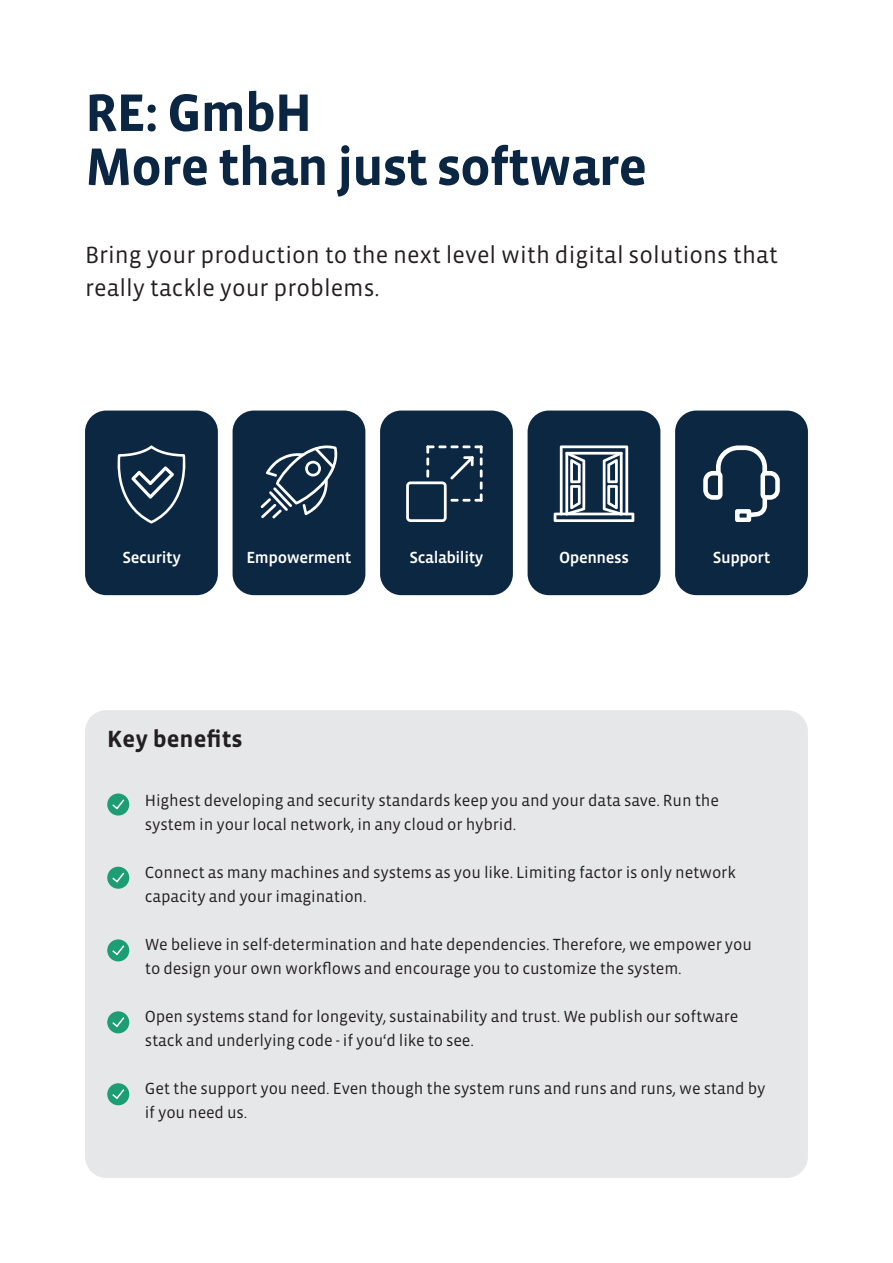
<style>
.page{position:relative;width:893px;height:1263px;background:#fff}
.page>*{position:absolute;margin:0;border:0;box-sizing:border-box;transform-origin:0 0}
.t1{font:700 54px/54px "Vista Sans OTCE";letter-spacing:-.025em;color:#0a2642}
.t2{font:24px/33px "Vista Sans OTCE";color:#231f20}
.t3{font:700 24px "Vista Sans OTCE";color:#231f20}
.t4{font:16.5px/24px "Vista Sans OTCE";letter-spacing:-.01em;color:#231f20}
.t5{font:500 16.5px "Vista Sans OTCE";letter-spacing:-.025em;color:#fff}
</style>
<div class="page">
<div style="left:85px;top:710px;width:723px;height:468px;background:#e6e7e9;border-radius:21px"></div>
<div style="left:107px;top:793px;width:22px;height:22px;background:#1d9d73;border-radius:50%"></div>
<svg style="left:112px;top:799px;width:13px;height:11px"></svg>
<div style="left:107px;top:867px;width:22px;height:22px;background:#1d9d73;border-radius:50%"></div>
<svg style="left:112px;top:872px;width:13px;height:11px"></svg>
<div style="left:107px;top:939px;width:22px;height:22px;background:#1d9d73;border-radius:50%"></div>
<svg style="left:112px;top:945px;width:13px;height:11px"></svg>
<div style="left:107px;top:1011px;width:22px;height:22px;background:#1d9d73;border-radius:50%"></div>
<svg style="left:112px;top:1017px;width:13px;height:11px"></svg>
<div style="left:107px;top:1083px;width:22px;height:22px;background:#1d9d73;border-radius:50%"></div>
<svg style="left:112px;top:1089px;width:13px;height:11px"></svg>
<div style="left:85px;top:411px;width:133px;height:184px;background:#0c2742;border-radius:21px"></div>
<div style="left:233px;top:411px;width:132px;height:184px;background:#0c2742;border-radius:21px"></div>
<div style="left:380px;top:411px;width:133px;height:184px;background:#0c2742;border-radius:21px"></div>
<div style="left:528px;top:411px;width:132px;height:184px;background:#0c2742;border-radius:21px"></div>
<div style="left:675px;top:411px;width:133px;height:184px;background:#0c2742;border-radius:21px"></div>
<svg style="left:703px;top:445px;width:77px;height:77px"></svg>
<svg style="left:261px;top:445px;width:77px;height:73px"></svg>
<svg style="left:554px;top:445px;width:80px;height:77px"></svg>
<svg style="left:117px;top:445px;width:69px;height:78px"></svg>
<svg style="left:406px;top:445px;width:77px;height:77px"></svg>
<h1 class="t1" style="left:85px;top:85px;width:564px">RE: GmbH<br>More than just software</h1>
<h2 class="t2" style="left:85px;top:238px;width:695px">Bring your production to the next level with digital solutions that really tackle your problems.</h2>
<p class="t5" style="left:123px;top:548px;width:60px">Security</p>
<p class="t5" style="left:246px;top:548px;width:107px">Empowerment</p>
<p class="t5" style="left:409px;top:548px;width:75px">Scalability</p>
<p class="t5" style="left:559px;top:548px;width:71px">Openness</p>
<p class="t5" style="left:713px;top:548px;width:59px">Support</p>
<h2 class="t3" style="left:107px;top:725px;width:137px">Key benefits</h2>
<p class="t4" style="left:145px;top:788px;width:576px">Highest developing and security standards keep you and your data save. Run the system in your local network, in any cloud or hybrid.</p>
<p class="t4" style="left:145px;top:860px;width:592px">Connect as many machines and systems as you like. Limiting factor is only network capacity and your imagination.</p>
<p class="t4" style="left:145px;top:932px;width:609px">We believe in self-determination and hate dependencies. Therefore, we empower you to design your own workflows and encourage you to customize the system.</p>
<p class="t4" style="left:145px;top:1004px;width:595px">Open systems stand for longevity, sustainability and trust. We publish our software stack and underlying code - if you‘d like to see.</p>
<p class="t4" style="left:145px;top:1076px;width:622px">Get the support you need. Even though the system runs and runs and runs, we stand by if you need us.</p>
</div>
